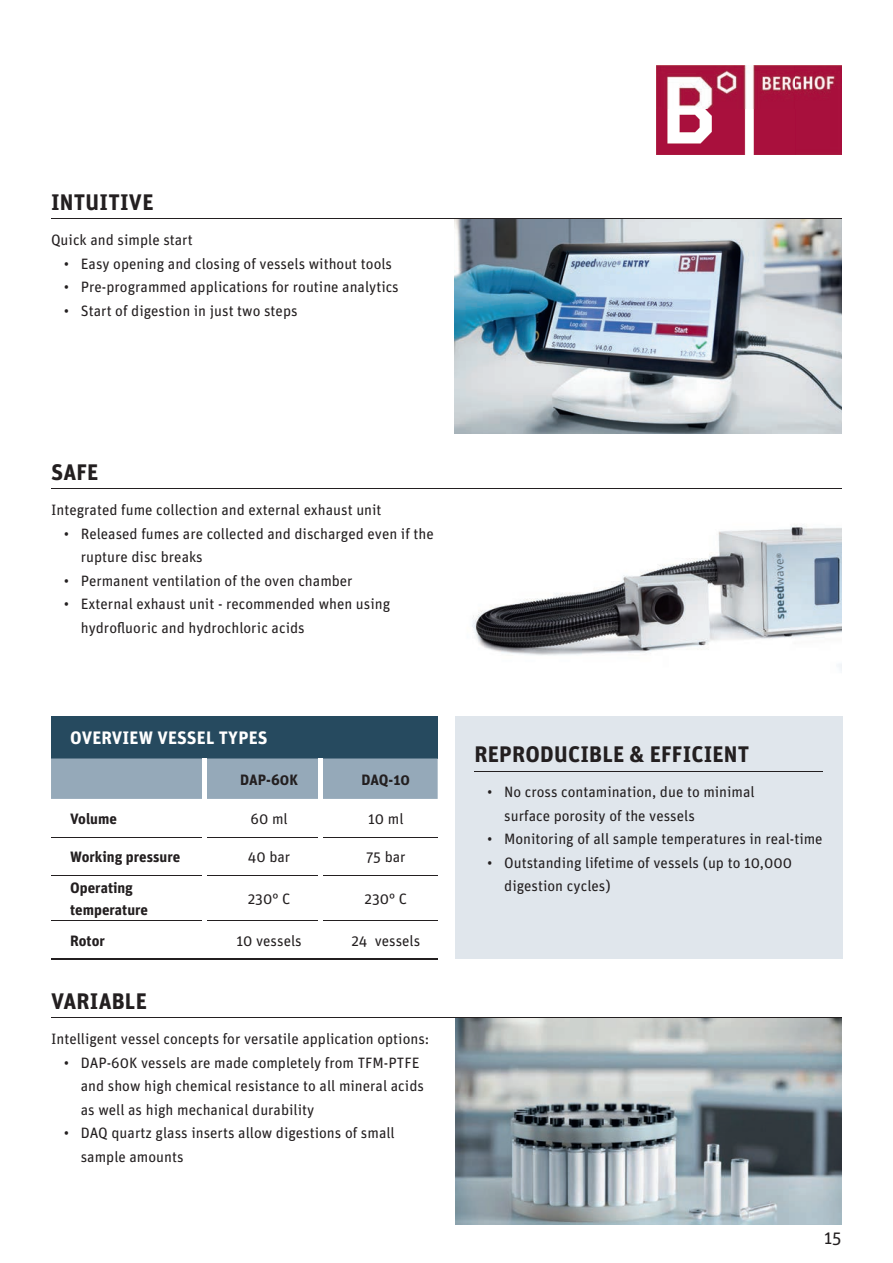
<style>
.page{position:relative;width:893px;height:1263px;background:#fff}
.page>*{position:absolute;margin:0;border:0;box-sizing:border-box;transform-origin:0 0}
.t1{font:700 22.5px "Unit Pro";letter-spacing:.01em;color:#231f20}
.t2{font:700 18px "Unit Pro";letter-spacing:.01em;color:#fff}
.t3{font:18px "Unit Pro";color:#231f20}
.t4{font:15px/23.5px "Unit Pro";color:#231f20}
.t5{font:700 15px/21.3px "Unit Pro";color:#231f20}
</style>
<div class="page">
<img style="left:656px;top:66px;width:186px;height:88px">
<img style="left:455px;top:219px;width:387px;height:214px">
<img style="left:455px;top:1018px;width:387px;height:207px">
<img style="left:472px;top:525px;width:370px;height:146px">
<hr style="left:51px;top:218px;width:791px;height:1px;background:#231f20">
<hr style="left:51px;top:489px;width:791px;height:1px;background:#231f20">
<hr style="left:51px;top:1017px;width:791px;height:1px;background:#231f20">
<div style="left:455px;top:716px;width:387px;height:242px;background:#e0e6ec"></div>
<hr style="left:474px;top:771px;width:349px;height:1px;background:#231f20">
<div style="left:51px;top:716px;width:387px;height:42px;background:#264a5f"></div>
<div style="left:51px;top:758px;width:387px;height:41px;background:#95a9b9"></div>
<hr style="left:51px;top:837px;width:151px;height:1px;background:#231f20">
<hr style="left:206px;top:837px;width:113px;height:1px;background:#231f20">
<hr style="left:323px;top:837px;width:115px;height:1px;background:#231f20">
<hr style="left:51px;top:875px;width:151px;height:1px;background:#231f20">
<hr style="left:206px;top:875px;width:113px;height:1px;background:#231f20">
<hr style="left:323px;top:875px;width:115px;height:1px;background:#231f20">
<hr style="left:202px;top:758px;width:4px;height:41px;background:#fff">
<hr style="left:319px;top:758px;width:4px;height:41px;background:#fff">
<hr style="left:51px;top:920px;width:151px;height:1px;background:#231f20">
<hr style="left:206px;top:920px;width:113px;height:1px;background:#231f20">
<hr style="left:323px;top:920px;width:115px;height:1px;background:#231f20">
<hr style="left:51px;top:958px;width:153px;height:1px;background:#231f20">
<hr style="left:204px;top:958px;width:117px;height:1px;background:#231f20">
<hr style="left:321px;top:958px;width:117px;height:1px;background:#231f20">
<h1 class="t1" style="left:51px;top:185px;width:104px">INTUITIVE</h1>
<p class="t4" style="left:51px;top:227px;width:143px">Quick and simple start</p>
<p class="t4" style="left:64px;top:251px;width:330px">• Easy opening and closing of vessels without tools</p>
<p class="t4" style="left:64px;top:274px;width:336px">• Pre-programmed applications for routine analytics</p>
<p class="t4" style="left:64px;top:298px;width:235px">• Start of digestion in just two steps</p>
<h1 class="t1" style="left:51px;top:456px;width:49px">SAFE</h1>
<p class="t4" style="left:51px;top:498px;width:332px">Integrated fume collection and external exhaust unit</p>
<p class="t4" style="left:81px;top:521px;width:355px;text-indent:-17px">• Released fumes are collected and discharged even if the rupture disc breaks</p>
<p class="t4" style="left:64px;top:568px;width:290px">• Permanent ventilation of the oven chamber</p>
<p class="t4" style="left:81px;top:592px;width:311px;text-indent:-17px">• External exhaust unit - recommended when using hydrofluoric and hydrochloric acids</p>
<p class="t2" style="left:70px;top:725px;width:199px">OVERVIEW VESSEL TYPES</p>
<p class="t5" style="left:240px;top:768px;width:59px">DAP-60K</p>
<p class="t5" style="left:362px;top:768px;width:50px">DAQ-10</p>
<p class="t5" style="left:70px;top:807px;width:48px">Volume</p>
<p class="t4" style="left:250px;top:806px;width:39px">60 ml</p>
<p class="t4" style="left:368px;top:806px;width:37px">10 ml</p>
<p class="t5" style="left:70px;top:845px;width:112px">Working pressure</p>
<p class="t4" style="left:248px;top:844px;width:44px">40 bar</p>
<p class="t4" style="left:366px;top:844px;width:41px">75 bar</p>
<p class="t5" style="left:70px;top:876px;width:79px">Operating temperature</p>
<p class="t4" style="left:248px;top:886px;width:44px">230° C</p>
<p class="t4" style="left:365px;top:886px;width:44px">230° C</p>
<p class="t5" style="left:70px;top:929px;width:36px">Rotor</p>
<p class="t4" style="left:236px;top:928px;width:67px">10 vessels</p>
<p class="t4" style="left:351px;top:928px;width:70px">24 vessels</p>
<h1 class="t1" style="left:51px;top:985px;width:97px">VARIABLE</h1>
<p class="t4" style="left:51px;top:1026px;width:380px">Intelligent vessel concepts for versatile application options:</p>
<p class="t4" style="left:81px;top:1050px;width:345px;text-indent:-17px">• DAP-60K vessels are made completely from TFM-PTFE and show high chemical resistance to all mineral acids as well as high mechanical durability</p>
<p class="t4" style="left:81px;top:1120px;width:315px;text-indent:-17px">• DAQ quartz glass inserts allow digestions of small sample amounts</p>
<h1 class="t1" style="left:474px;top:738px;width:276px">REPRODUCIBLE &amp; EFFICIENT</h1>
<p class="t4" style="left:504px;top:780px;width:252px;text-indent:-17px">• No cross contamination, due to minimal surface porosity of the vessels</p>
<p class="t4" style="left:487px;top:827px;width:337px">• Monitoring of all sample temperatures in real-time</p>
<p class="t4" style="left:504px;top:850px;width:289px;text-indent:-17px">• Outstanding lifetime of vessels (up to 10,000 digestion cycles)</p>
<p class="t3" style="left:824px;top:1225px;width:19px">15</p>
</div>
